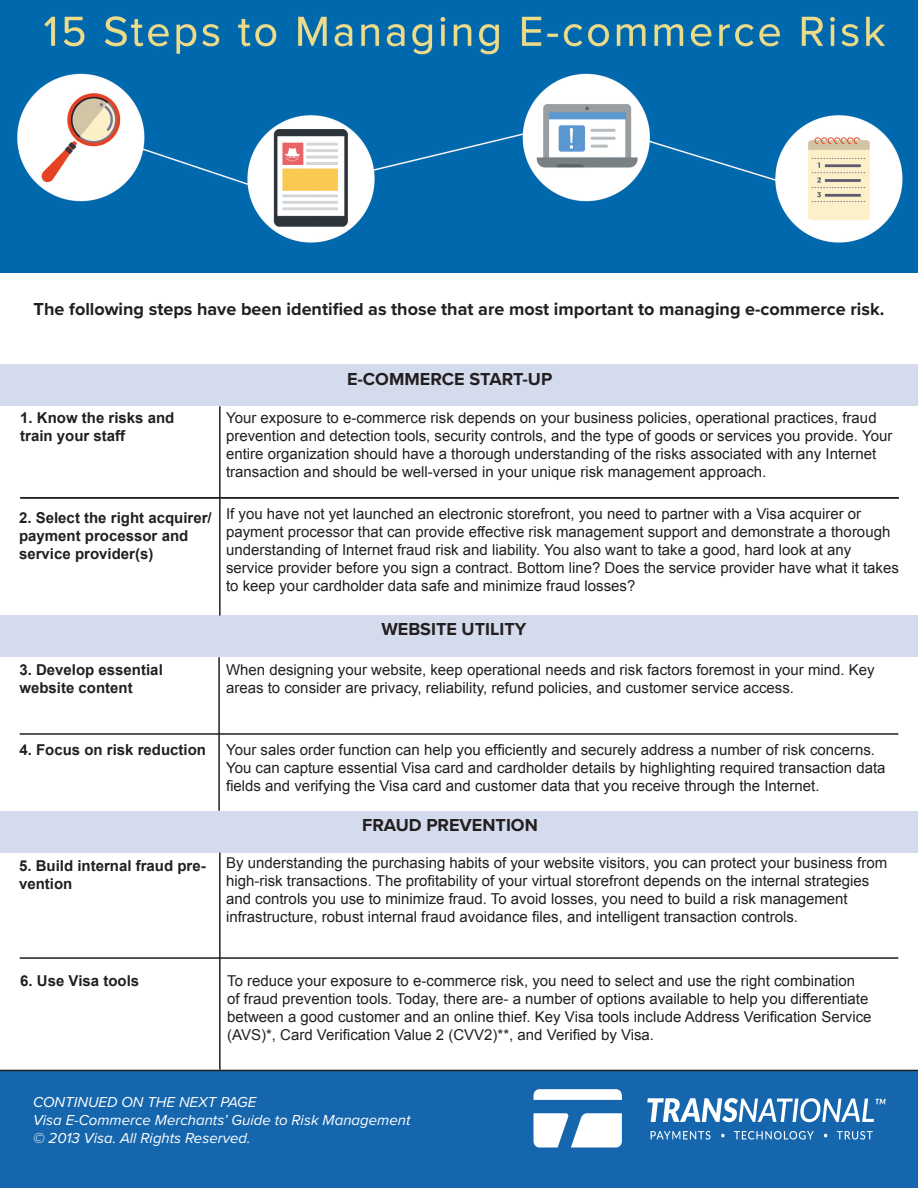
<style>
.page{position:relative;width:918px;height:1188px;background:#fff}
.page>*{position:absolute;margin:0;border:0;box-sizing:border-box;transform-origin:0 0}
.t1{font:700 18px "Proxima Nova";color:#231f20}
.t2{font:15px/18px "Arial";color:#231f20}
.t3{font:700 15px/18px "Arial";color:#231f20}
.t4{font:italic 15px "Proxima Nova";color:#fff}
</style>
<div class="page">
<img style="left:0;top:0;width:918px;height:272px">
<div style="left:0;top:365px;width:918px;height:41px;background:#d4dbed"></div>
<div style="left:0;top:616px;width:918px;height:41px;background:#d4dbed"></div>
<div style="left:0;top:811px;width:918px;height:41px;background:#d4dbed"></div>
<hr style="left:219px;top:406px;width:2px;height:210px;background:#231f20">
<hr style="left:20px;top:733px;width:878px;height:2px;background:#231f20">
<hr style="left:20px;top:497px;width:879px;height:2px;background:#231f20">
<hr style="left:20px;top:957px;width:878px;height:2px;background:#231f20">
<hr style="left:218px;top:657px;width:2px;height:154px;background:#231f20">
<hr style="left:219px;top:853px;width:2px;height:217px;background:#231f20">
<div style="left:0;top:1070px;width:918px;height:118px;background:#1566ad"></div>
<svg style="left:534px;top:1089px;width:88px;height:11px"></svg>
<svg style="left:534px;top:1113px;width:88px;height:35px"></svg>
<svg style="left:651px;top:1131px;width:59px;height:9px"></svg>
<svg style="left:721px;top:1134px;width:4px;height:3px"></svg>
<svg style="left:734px;top:1131px;width:80px;height:9px"></svg>
<svg style="left:837px;top:1131px;width:36px;height:9px"></svg>
<svg style="left:647px;top:1098px;width:239px;height:24px"></svg>
<p class="t1" style="left:34px;top:299px;width:852px">The following steps have been identified as those that are most important to managing e-commerce risk.</p>
<p class="t1" style="left:347px;top:368px;width:207px">E-COMMERCE START-UP</p>
<p class="t3" style="left:20px;top:409px;width:156px">1. Know the risks and train your staff</p>
<p class="t2" style="left:226px;top:409px;width:668px">Your exposure to e-commerce risk depends on your business policies, operational practices, fraud prevention and detection tools, security controls, and the type of goods or services you provide. Your entire organization should have a thorough understanding of the risks associated with any Internet transaction and should be well-versed in your unique risk management approach.</p>
<p class="t3" style="left:19px;top:509px;width:194px">2. Select the right acquirer/ payment processor and</p>
<p class="t3" style="left:19px;top:545px;width:136px">service provider(s)</p>
<p class="t2" style="left:226px;top:505px;width:637px">If you have not yet launched an electronic storefront, you need to partner with a Visa acquirer or</p>
<p class="t2" style="left:226px;top:523px;width:666px">payment processor that can provide effective risk management support and demonstrate a thorough understanding of Internet fraud risk and liability. You also want to take a good, hard look at any</p>
<p class="t2" style="left:226px;top:559px;width:674px">service provider before you sign a contract. Bottom line? Does the service provider have what it takes to keep your cardholder data safe and minimize fraud losses?</p>
<p class="t3" style="left:19px;top:661px;width:145px">3. Develop essential</p>
<p class="t3" style="left:19px;top:679px;width:115px">website content</p>
<p class="t1" style="left:381px;top:619px;width:147px">WEBSITE UTILITY</p>
<p class="t2" style="left:226px;top:661px;width:650px">When designing your website, keep operational needs and risk factors foremost in your mind. Key areas to consider are privacy, reliability, refund policies, and customer service access.</p>
<p class="t3" style="left:19px;top:741px;width:188px">4. Focus on risk reduction</p>
<p class="t2" style="left:226px;top:741px;width:661px">Your sales order function can help you efficiently and securely address a number of risk concerns.<br>You can capture essential Visa card and cardholder details by highlighting required transaction data fields and verifying the Visa card and customer data that you receive through the Internet.</p>
<p class="t1" style="left:362px;top:814px;width:177px">FRAUD PREVENTION</p>
<p class="t3" style="left:19px;top:857px;width:188px">5. Build internal fraud pre&shy;vention</p>
<p class="t2" style="left:226px;top:854px;width:663px">By understanding the purchasing habits of your website visitors, you can protect your business from high-risk transactions. The profitability of your virtual storefront depends on the internal strategies and controls you use to minimize fraud. To avoid losses, you need to build a risk management</p>
<p class="t2" style="left:226px;top:908px;width:573px">infrastructure, robust internal fraud avoidance files, and intelligent transaction controls.</p>
<p class="t3" style="left:20px;top:972px;width:120px">6. Use Visa tools</p>
<p class="t2" style="left:227px;top:972px;width:646px">To reduce your exposure to e-commerce risk, you need to select and use the right combination<br>of fraud prevention tools. Today, there are- a number of options available to help you differentiate between a good customer and an online thief. Key Visa tools include Address Verification Service (AVS)*, Card Verification Value 2 (CVV2)**, and Verified by Visa.</p>
<p class="t4" style="left:33px;top:1093px;width:225px">CONTINUED ON THE NEXT PAGE</p>
<p class="t4" style="left:33px;top:1111px;width:379px">Visa E-Commerce Merchants’ Guide to Risk Management</p>
<p class="t4" style="left:33px;top:1129px;width:219px">© 2013 Visa. All Rights Reserved.</p>
</div>
